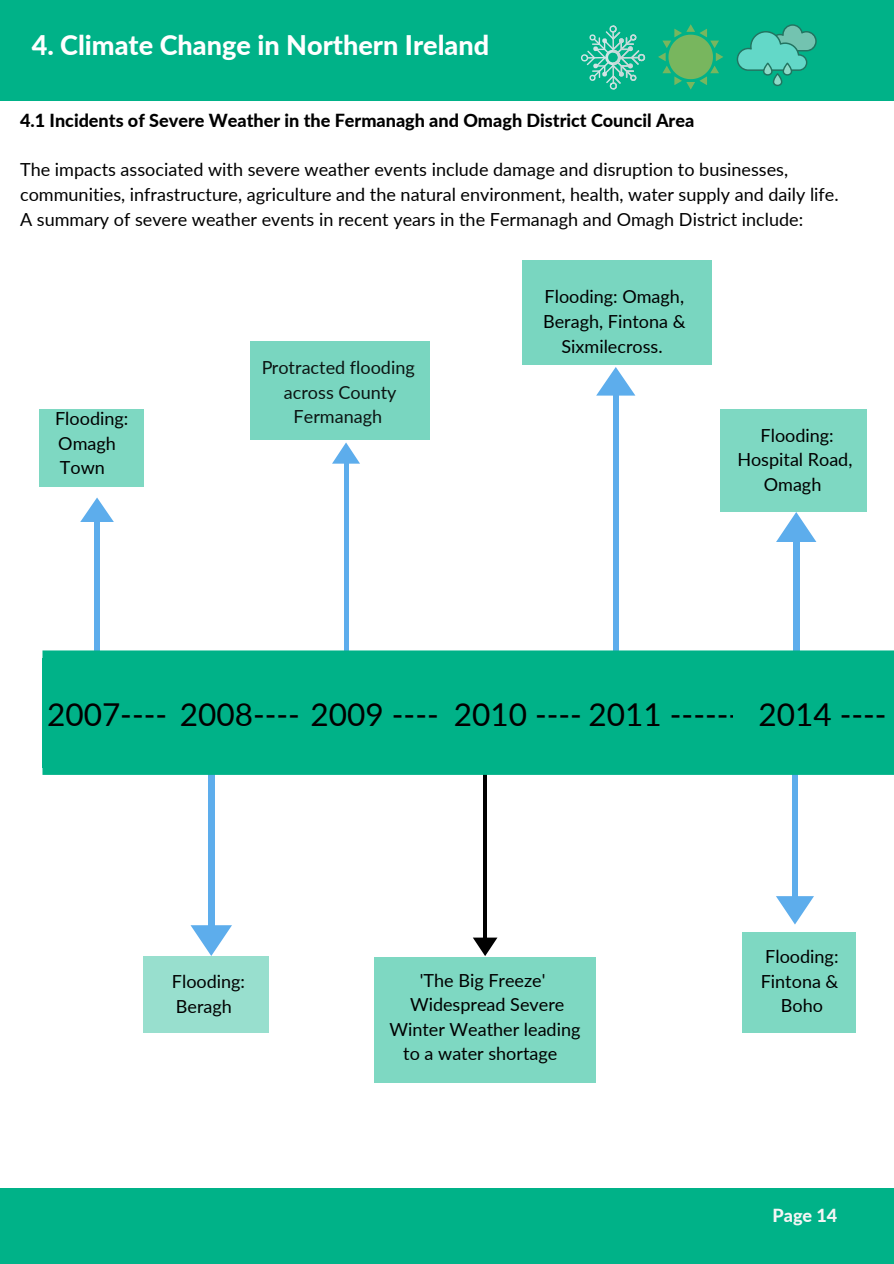
<style>
.page{position:relative;width:894px;height:1264px;background:#fff}
.page>*{position:absolute;margin:0;border:0;box-sizing:border-box;transform-origin:0 0}
.t1{font:31.5px "Lato";color:#000}
.t2{font:800 27px "Lato";color:#fff}
.t3{font:18px/24.5px "Lato";color:#000;text-align:center}
.t4{font:800 18px "Lato";color:#000}
.t5{font:18px/24.5px "Lato";color:#010101}
.t6{font:800 18px "Lato";color:#f5f5f5}
</style>
<div class="page">
<div style="left:0;top:0;width:893px;height:101px;background:#00b288"></div>
<svg style="left:581px;top:25px;width:64px;height:65px"></svg>
<svg style="left:658px;top:24px;width:65px;height:66px"></svg>
<svg style="left:736px;top:24px;width:80px;height:62px"></svg>
<div style="left:0;top:1188px;width:893px;height:75px;background:#00b288"></div>
<div style="left:42px;top:658px;width:122px;height:109px;background:#00b288"></div>
<div style="left:208px;top:710px;width:6px;height:221px;background:#5dadec"></div>
<svg style="left:190px;top:925px;width:42px;height:31px"></svg>
<div style="left:791px;top:714px;width:6px;height:188px;background:#5dadec"></div>
<svg style="left:776px;top:896px;width:37px;height:28px"></svg>
<hr style="left:483px;top:768px;width:4px;height:173px;background:#010101">
<svg style="left:473px;top:937px;width:24px;height:19px"></svg>
<svg style="left:42px;top:767px;width:851px;height:8px;background:#03b289"></svg>
<div style="left:94px;top:517px;width:6px;height:139px;background:#5dadec"></div>
<svg style="left:80px;top:497px;width:34px;height:25px"></svg>
<div style="left:793px;top:535px;width:6px;height:191px;background:#5dadec"></div>
<svg style="left:776px;top:512px;width:40px;height:30px"></svg>
<div style="left:612px;top:389px;width:6px;height:268px;background:#5dadec"></div>
<svg style="left:596px;top:367px;width:39px;height:28px"></svg>
<hr style="left:344px;top:459px;width:4px;height:198px;background:#5dadec">
<svg style="left:332px;top:442px;width:28px;height:21px"></svg>
<svg style="left:42px;top:650px;width:851px;height:8px;background:#10b68f"></svg>
<div style="left:70px;top:656px;width:125px;height:109px;background:#00b288"></div>
<div style="left:39px;top:409px;width:105px;height:77px;background:#7ed8c2"></div>
<div style="left:144px;top:956px;width:125px;height:77px;background:#98dfce"></div>
<div style="left:251px;top:342px;width:179px;height:97px;background:#79d6c0"></div>
<div style="left:374px;top:957px;width:221px;height:125px;background:#7ed8c2"></div>
<div style="left:522px;top:260px;width:189px;height:105px;background:#79d6c0"></div>
<div style="left:742px;top:931px;width:113px;height:101px;background:#7ed8c2"></div>
<div style="left:720px;top:409px;width:146px;height:102px;background:#7ed8c2"></div>
<div style="left:271px;top:658px;width:121px;height:109px;background:#00b288"></div>
<div style="left:152px;top:658px;width:121px;height:109px;background:#00b288"></div>
<div style="left:390px;top:658px;width:113px;height:109px;background:#00b288"></div>
<div style="left:490px;top:656px;width:144px;height:111px;background:#00b288"></div>
<div style="left:619px;top:658px;width:117px;height:109px;background:#00b288"></div>
<div style="left:733px;top:658px;width:160px;height:110px;background:#00b288"></div>
<h2 class="t2" style="left:32px;top:28px;width:459px">4. Climate Change in Northern Ireland</h2>
<p class="t4" style="left:20px;top:109px;width:675px">4.1 Incidents of Severe Weather in the Fermanagh and Omagh District Council Area</p>
<p class="t3" style="left:20px;top:157px;width:819px;text-align:left">The impacts associated with severe weather events include damage and disruption to businesses, communities, infrastructure, agriculture and the natural environment, health, water supply and daily life.<br>A summary of severe weather events in recent years in the Fermanagh and Omagh District include:</p>
<p class="t3" style="left:55px;top:406px;width:75px;text-align:left">Flooding:<br>Omagh<br>Town</p>
<p class="t3" style="left:261px;top:355px;width:155px">Protracted flooding across County<br>Fermanagh</p>
<p class="t3" style="left:543px;top:283px;width:144px;line-height:25.2px">Flooding: Omagh,<br>Beragh, Fintona &amp;<br>Sixmilecross.</p>
<p class="t3" style="left:737px;top:422px;width:117px">Flooding:<br>Hospital Road,<br>Omagh</p>
<h1 class="t1" style="left:47px;top:694px;width:694px">2007---- 2008---- 2009 ---- 2010 ---- 2011 ------</h1>
<h1 class="t1" style="left:758px;top:694px;width:130px">2014 ----</h1>
<p class="t5" style="left:172px;top:969px;width:75px">Flooding:<br>Beragh</p>
<p class="t3" style="left:389px;top:967px;width:192px">'The Big Freeze'<br>Widespread Severe<br>Winter Weather leading to a water shortage</p>
<p class="t3" style="left:760px;top:944px;width:79px">Flooding:<br>Fintona &amp;<br>Boho</p>
<p class="t6" style="left:772px;top:1204px;width:66px">Page 14</p>
</div>
